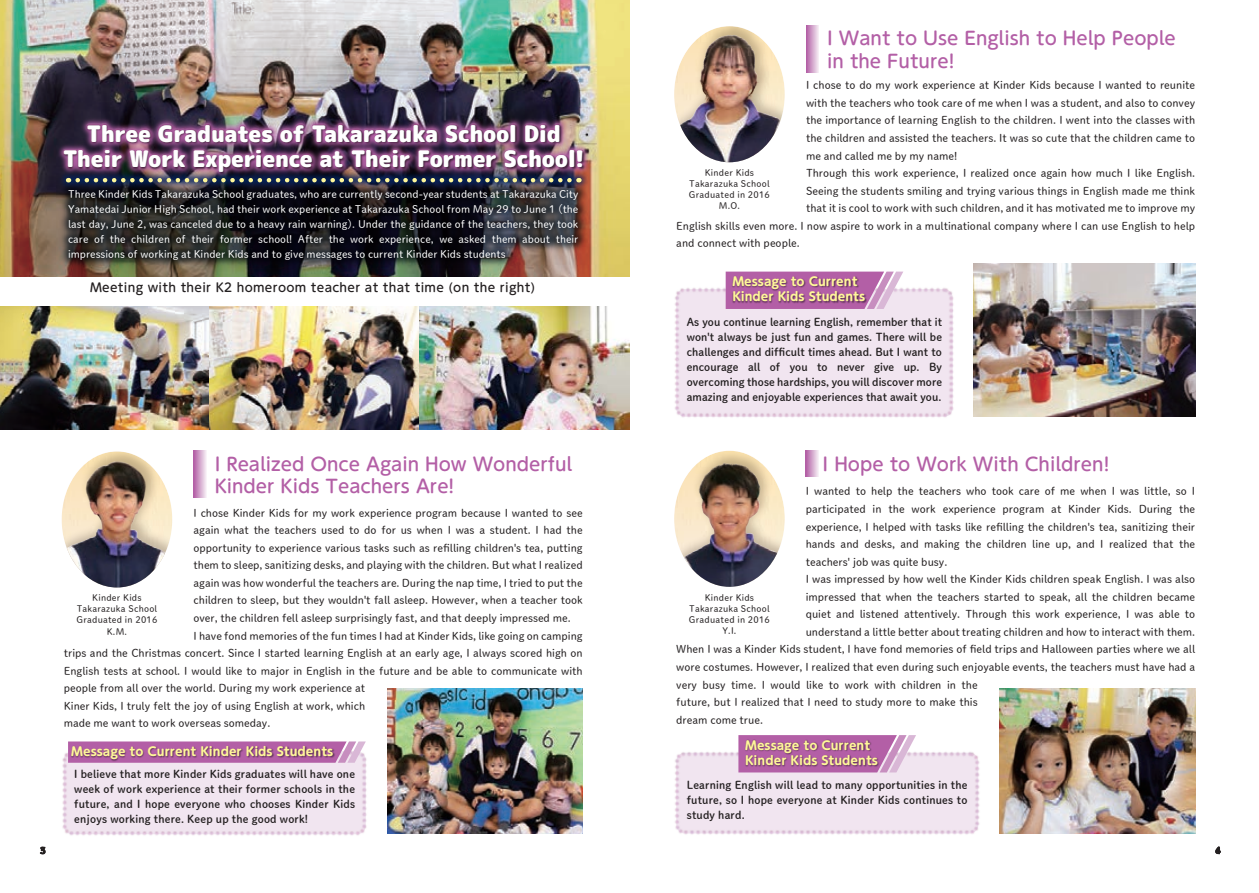
<style>
.page{position:relative;width:1259px;height:893px;background:#fff}
.page>*{position:absolute;margin:0;border:0;box-sizing:border-box;transform-origin:0 0}
.t1{font:22.5px/25.5px "rounded mplus 2 c black";color:#fff;text-align:center;scale:.95 1}
.t2{font:500 18px/22.5px "UD Shin M Go Pro";color:#b35fa6}
.t3{font:700 12px/15px "UD Shin M Go Pro";color:#fff79a}
.t4{font:500 12px "UD Shin M Go Pro";letter-spacing:.025em;color:#231f20}
.t5{font:10.8px "DNP Shuei M Go Std L";color:#231f20}
.t6{font:10.8px/15px "DNP Shuei M Go Std B";letter-spacing:.02em;color:#231f20;text-align:justify}
.t7{font:10.5px/15px "DNP Shuei M Go Std L";color:#fff;text-align:justify}
.t8{font:9px/11.2px "DNP Shuei M Go Std L";letter-spacing:.025em;color:#231f20;text-align:center}
</style>
<div class="page">
<img style="left:0;top:0;width:629px;height:276px">
<img style="left:0;top:306px;width:622px;height:124px">
<img style="left:387px;top:689px;width:196px;height:144px">
<img style="left:1007px;top:264px;width:188px;height:153px">
<img style="left:999px;top:689px;width:196px;height:144px">
<img style="left:94px;top:451px;width:46px;height:7px">
<img style="left:62px;top:458px;width:110px;height:129px">
<img style="left:674px;top:471px;width:110px;height:116px">
<img style="left:710px;top:26px;width:39px;height:5px">
<img style="left:674px;top:31px;width:110px;height:131px">
<img style="left:41px;top:697px;width:379px;height:158px">
<img style="left:622px;top:263px;width:385px;height:208px">
<img style="left:675px;top:698px;width:357px;height:137px">
<img style="left:10px;top:239px;width:629px;height:80px">
<img style="left:6px;top:65px;width:624px;height:167px">
<img style="left:8px;top:68px;width:622px;height:162px">
<img style="left:9px;top:121px;width:621px;height:118px">
<svg style="left:68px;top:178px;width:501px;height:4px;background:#707a6f"></svg>
<svg style="left:193px;top:451px;width:13px;height:46px"></svg>
<svg style="left:806px;top:26px;width:13px;height:46px"></svg>
<svg style="left:805px;top:451px;width:13px;height:25px"></svg>
<svg style="left:68px;top:741px;width:298px;height:22px;background:#ca91c1"></svg>
<img style="left:70px;top:744px;width:266px;height:19px">
<svg style="left:725px;top:272px;width:178px;height:37px;background:#cd99c5"></svg>
<img style="left:731px;top:274px;width:137px;height:34px">
<svg style="left:738px;top:735px;width:178px;height:37px;background:#cd9ac6"></svg>
<img style="left:743px;top:738px;width:137px;height:34px">
<svg style="left:1215px;top:847px;width:5px;height:7px"></svg>
<svg style="left:40px;top:847px;width:5px;height:7px"></svg>
<h1 class="t1" style="left:63px;top:121px;width:550px">Three Graduates of Takarazuka School Did<br>Their Work Experience at Their Former School!</h1>
<p class="t7" style="left:68px;top:186px;width:512px">Three Kinder Kids Takarazuka School graduates, who are currently second-year students at Takarazuka City Yamatedai Junior High School, had their work experience at Takarazuka School from May 29 to June 1 (the last day, June 2, was canceled due to a heavy rain warning). Under the guidance of the teachers, they took care of the children of their former school! After the work experience, we asked them about their impressions of working at Kinder Kids and to give messages to current Kinder Kids students</p>
<p class="t4" style="left:90px;top:278px;width:446px">Meeting with their K2 homeroom teacher at that time (on the right)</p>
<h2 class="t2" style="left:827px;top:26px;width:350px">I Want to Use English to Help People in the Future!</h2>
<p class="t5" style="left:806px;top:77px;width:391px">I chose to do my work experience at Kinder Kids because I wanted to reunite</p>
<p class="t5" style="left:806px;top:95px;width:391px">with the teachers who took care of me when I was a student, and also to convey</p>
<p class="t5" style="left:806px;top:113px;width:391px">the importance of learning English to the children. I went into the classes with</p>
<p class="t5" style="left:806px;top:130px;width:391px">the children and assisted the teachers. It was so cute that the children came to</p>
<p class="t5" style="left:806px;top:148px;width:153px">me and called me by my name!</p>
<p class="t5" style="left:806px;top:165px;width:391px">Through this work experience, I realized once again how much I like English.</p>
<p class="t5" style="left:806px;top:183px;width:391px">Seeing the students smiling and trying various things in English made me think</p>
<p class="t5" style="left:806px;top:200px;width:391px">that it is cool to work with such children, and it has motivated me to improve my</p>
<p class="t5" style="left:676px;top:218px;width:520px">English skills even more. I now aspire to work in a multinational company where I can use English to help</p>
<p class="t5" style="left:676px;top:235px;width:125px">and connect with people.</p>
<p class="t8" style="left:689px;top:166px;width:83px">Kinder Kids<br>Takarazuka School<br>Graduated in 2016<br>M.O.</p>
<p class="t3" style="left:732px;top:274px;width:134px">Message to Current<br>Kinder Kids Students</p>
<p class="t6" style="left:687px;top:314px;width:257px">As you continue learning English, remember that it won't always be just fun and games. There will be challenges and difficult times ahead. But I want to encourage all of you to never give up. By overcoming those hardships, you will discover more amazing and enjoyable experiences that await you.</p>
<h2 class="t2" style="left:215px;top:452px;width:359px">I Realized Once Again How Wonderful<br>Kinder Kids Teachers Are!</h2>
<h2 class="t2" style="left:822px;top:452px;width:288px">I Hope to Work With Children!</h2>
<p class="t5" style="left:805px;top:483px;width:391px">I wanted to help the teachers who took care of me when I was little, so I</p>
<p class="t5" style="left:805px;top:501px;width:391px">participated in the work experience program at Kinder Kids. During the</p>
<p class="t5" style="left:805px;top:519px;width:391px">experience, I helped with tasks like refilling the children's tea, sanitizing their</p>
<p class="t5" style="left:805px;top:536px;width:391px">hands and desks, and making the children line up, and I realized that the</p>
<p class="t5" style="left:805px;top:554px;width:143px">teachers' job was quite busy.</p>
<p class="t5" style="left:805px;top:571px;width:391px">I was impressed by how well the Kinder Kids children speak English. I was also</p>
<p class="t5" style="left:805px;top:589px;width:391px">impressed that when the teachers started to speak, all the children became</p>
<p class="t5" style="left:805px;top:606px;width:391px">quiet and listened attentively. Through this work experience, I was able to</p>
<p class="t5" style="left:805px;top:624px;width:391px">understand a little better about treating children and how to interact with them.</p>
<p class="t5" style="left:676px;top:641px;width:520px">When I was a Kinder Kids student, I have fond memories of field trips and Halloween parties where we all</p>
<p class="t5" style="left:676px;top:659px;width:520px">wore costumes. However, I realized that even during such enjoyable events, the teachers must have had a</p>
<p class="t5" style="left:676px;top:677px;width:303px">very busy time. I would like to work with children in the</p>
<p class="t5" style="left:676px;top:694px;width:303px">future, but I realized that I need to study more to make this</p>
<p class="t5" style="left:676px;top:712px;width:88px">dream come true.</p>
<p class="t5" style="left:193px;top:505px;width:391px">I chose Kinder Kids for my work experience program because I wanted to see</p>
<p class="t5" style="left:193px;top:522px;width:391px">again what the teachers used to do for us when I was a student. I had the</p>
<p class="t5" style="left:193px;top:540px;width:391px">opportunity to experience various tasks such as refilling children's tea, putting</p>
<p class="t5" style="left:193px;top:557px;width:391px">them to sleep, sanitizing desks, and playing with the children. But what I realized</p>
<p class="t5" style="left:193px;top:575px;width:391px">again was how wonderful the teachers are. During the nap time, I tried to put the</p>
<p class="t5" style="left:193px;top:592px;width:391px">children to sleep, but they wouldn't fall asleep. However, when a teacher took</p>
<p class="t5" style="left:193px;top:610px;width:379px">over, the children fell asleep surprisingly fast, and that deeply impressed me.</p>
<p class="t5" style="left:193px;top:628px;width:391px">I have fond memories of the fun times I had at Kinder Kids, like going on camping</p>
<p class="t5" style="left:64px;top:645px;width:520px">trips and the Christmas concert. Since I started learning English at an early age, I always scored high on</p>
<p class="t5" style="left:64px;top:663px;width:520px">English tests at school. I would like to major in English in the future and be able to communicate with</p>
<p class="t5" style="left:64px;top:680px;width:303px">people from all over the world. During my work experience at</p>
<p class="t5" style="left:64px;top:698px;width:303px">Kiner Kids, I truly felt the joy of using English at work, which</p>
<p class="t5" style="left:64px;top:715px;width:208px">made me want to work overseas someday.</p>
<p class="t8" style="left:689px;top:591px;width:83px">Kinder Kids<br>Takarazuka School<br>Graduated in 2016<br>Y.I.</p>
<p class="t8" style="left:76px;top:592px;width:83px">Kinder Kids<br>Takarazuka School<br>Graduated in 2016<br>K.M.</p>
<p class="t3" style="left:71px;top:744px;width:263px">Message to Current Kinder Kids Students</p>
<p class="t6" style="left:74px;top:766px;width:282px">I believe that more Kinder Kids graduates will have one week of work experience at their former schools in the future, and I hope everyone who chooses Kinder Kids enjoys working there. Keep up the good work!</p>
<p class="t3" style="left:745px;top:737px;width:134px">Message to Current<br>Kinder Kids Students</p>
<p class="t6" style="left:687px;top:777px;width:282px">Learning English will lead to many opportunities in the future, so I hope everyone at Kinder Kids continues to study hard.</p>
<p class="t8" style="left:1215px;top:844px;width:7px">64</p>
</div>
